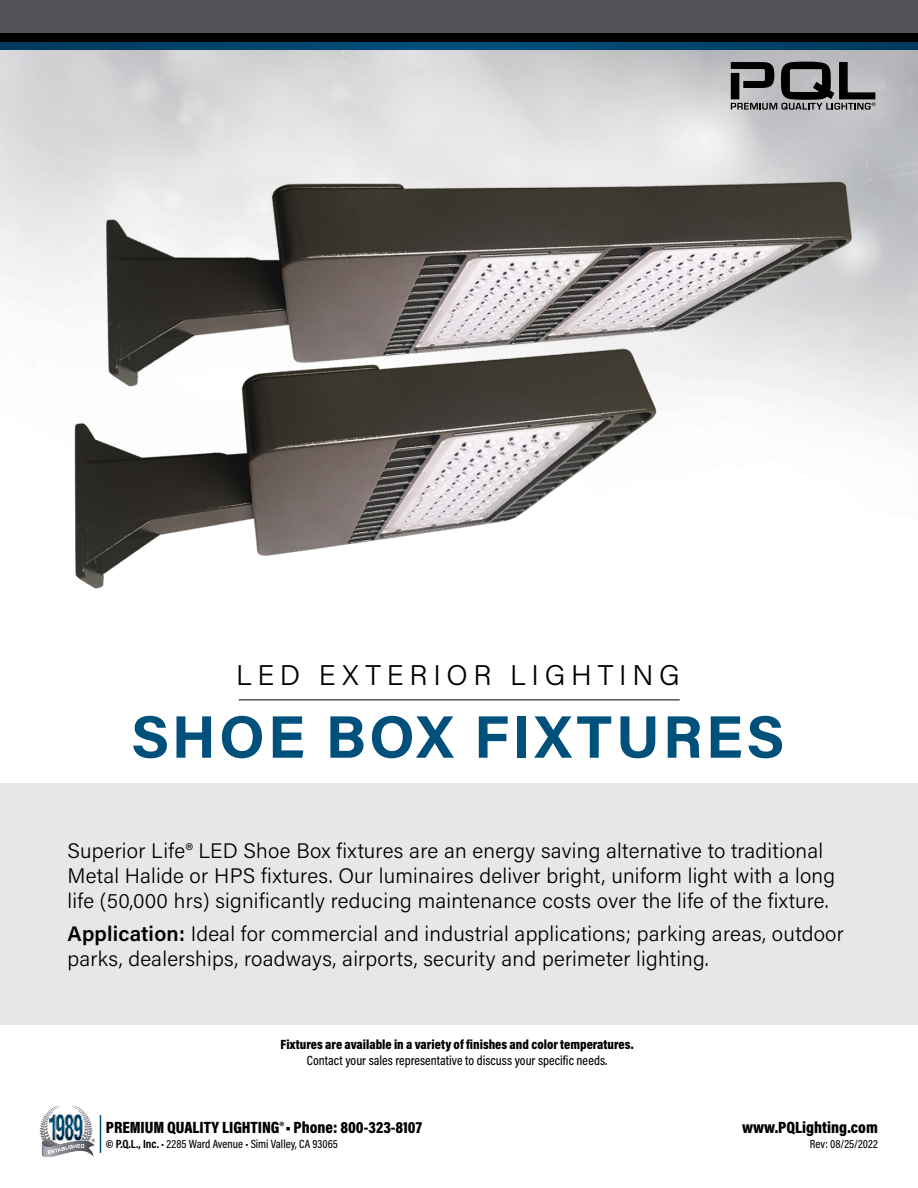
<style>
.page{position:relative;width:918px;height:1188px;background:#fff}
.page>*{position:absolute;margin:0;border:0;box-sizing:border-box;transform-origin:0 0}
.t1{font:700 60px "Acumin Pro";letter-spacing:.055em;color:#00507c}
.t2{font:300 28.5px "Acumin Pro";letter-spacing:.2em;color:#000}
.t3{font:300 21px/25.2px "Acumin Pro";letter-spacing:.01em;color:#000}
.t4{font:900 16.5px "Acumin Pro Cond";color:#000}
.t5{font:900 13.5px "Acumin Pro Cond";color:#000}
.t6{font:500 13.5px "Acumin Pro Cond";color:#000}
.t7{font:500 12px "Acumin Pro Cond";color:#000}
.s1{font-weight:600}
.s2{font-weight:700}
</style>
<div class="page">
<img style="left:0;top:49px;width:918px;height:652px">
<hr style="left:100px;top:1115px;width:1px;height:38px;background:#00507c">
<svg style="left:731px;top:62px;width:144px;height:48px"></svg>
<svg style="left:0;top:42px;width:918px;height:7px"></svg>
<div style="left:0;top:30px;width:918px;height:12px;background:#000"></div>
<div style="left:0;top:0;width:918px;height:33px;background:#525258"></div>
<svg style="left:42px;top:1114px;width:53px;height:43px"></svg>
<img style="left:68px;top:175px;width:790px;height:424px">
<hr style="left:239px;top:700px;width:441px;height:1px;background:#000">
<div style="left:0;top:783px;width:918px;height:242px;background:#e6e7e8"></div>
<p class="t2" style="left:236px;top:656px;width:445px">LED EXTERIOR LIGHTING</p>
<p class="t1" style="left:131px;top:695px;width:655px">SHOE BOX FIXTURES</p>
<p class="t3" style="left:68px;top:837px;width:769px">Superior Life® LED Shoe Box fixtures are an energy saving alternative to traditional<br>Metal Halide or HPS fixtures. Our luminaires deliver bright, uniform light with a long life (50,000 hrs) significantly reducing maintenance costs over the life of the fixture.</p>
<p class="t3" style="left:68px;top:920px;width:778px"><span class="s1">Application:</span> Ideal for commercial and industrial applications; parking areas, outdoor parks, dealerships, roadways, airports, security and perimeter lighting.</p>
<p class="t5" style="left:281px;top:1036px;width:355px">Fixtures are available in a variety of finishes and color temperatures.</p>
<p class="t6" style="left:307px;top:1052px;width:302px">Contact your sales representative to discuss your specific needs.</p>
<p class="t4" style="left:106px;top:1116px;width:318px">PREMIUM QUALITY LIGHTING®• Phone: 800-323-8107</p>
<p class="t7" style="left:106px;top:1136px;width:234px"><span class="s2">© P.Q.L., Inc.</span> • 2285 Ward Avenue • Simi Valley, CA 93065</p>
<p class="t4" style="left:742px;top:1116px;width:137px">www.PQLighting.com</p>
<p class="t7" style="left:810px;top:1136px;width:69px">Rev: 08/25/2022</p>
</div>
